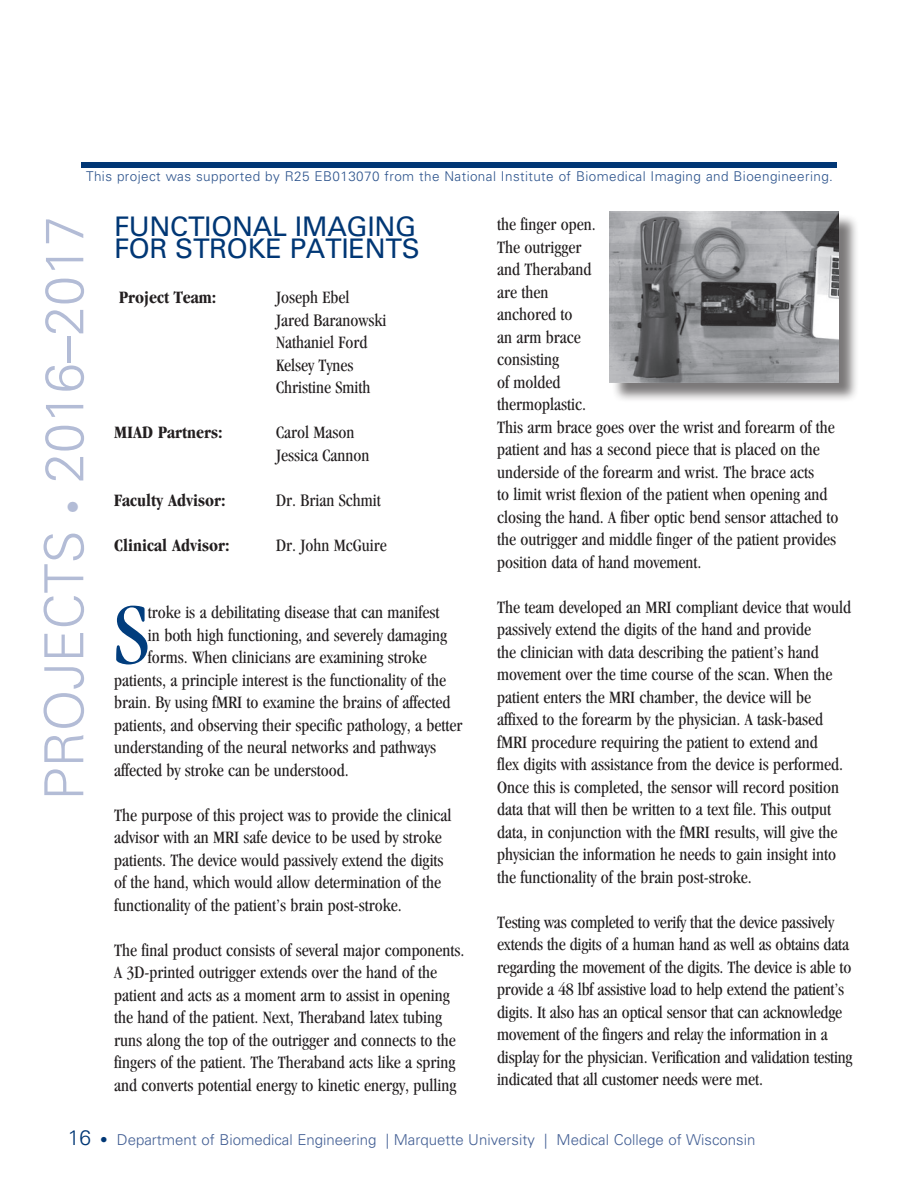
<style>
.page{position:relative;width:918px;height:1188px;background:#fff}
.page>*{position:absolute;margin:0;border:0;box-sizing:border-box;transform-origin:0 0}
.body_copy{font:condensed 89.4px "Garamond";color:#013d7d}
.t1{font:300 54px "Univers";color:#b3bcd6}
.body_copy-2{font:27px/22.5px "Univers LT Std";letter-spacing:-.01em;color:#013775}
.body_copy-3{font:condensed 18px/22.5px "Garamond";color:#231f20}
.body_copy-4{font:700 condensed 18px "Garamond";color:#231f20}
.t2{font:300 15px "Univers LT Std";color:#435f94}
.t3{font:300 13.5px "Univers";letter-spacing:.03em;color:#2c538c}
.s1{font-size:28.5px}
.s2{font-size:21px;color:#013775}
.s3{color:#013775}
</style>
<div class="page">
<div style="left:81px;top:162px;width:756px;height:6px;background:#013775"></div>
<div style="left:612px;top:214px;width:247px;height:189px;background:#231f20;opacity:.6"></div>
<img style="left:610px;top:212px;width:228px;height:170px">
<p class="t3" style="left:86px;top:169px;width:748px">This project was supported by R25 EB013070 from the National Institute of Biomedical Imaging and Bioengineering.</p>
<p class="t1" style="left:32px;top:801px;width:586px;rotate:-90deg">PROJECTS <span class="s1">•</span> 2016–2017</p>
<p class="body_copy-2" style="left:114px;top:215px;width:307px">FUNCTIONAL IMAGING<br>FOR STROKE PATIENTS</p>
<p class="body_copy-4" style="left:119px;top:287px;width:99px">Project Team:</p>
<p class="body_copy-3" style="left:276px;top:286px;width:112px">Joseph Ebel<br>Jared Baranowski</p>
<p class="body_copy-3" style="left:276px;top:331px;width:93px">Nathaniel Ford<br>Kelsey Tynes</p>
<p class="body_copy-3" style="left:276px;top:376px;width:96px">Christine Smith</p>
<p class="body_copy-4" style="left:114px;top:422px;width:110px">MIAD Partners:</p>
<p class="body_copy-3" style="left:276px;top:421px;width:80px">Carol Mason</p>
<p class="body_copy-3" style="left:276px;top:443px;width:95px">Jessica Cannon</p>
<p class="body_copy-4" style="left:114px;top:490px;width:113px">Faculty Advisor:</p>
<p class="body_copy-3" style="left:276px;top:488px;width:106px">Dr. Brian Schmit</p>
<p class="body_copy-4" style="left:114px;top:535px;width:117px">Clinical Advisor:</p>
<p class="body_copy-3" style="left:276px;top:533px;width:112px">Dr. John McGuire</p>
<p class="body_copy" style="left:114px;top:585px;width:36px">S</p>
<p class="body_copy-3" style="left:148px;top:601px;width:293px">troke is a debilitating disease that can manifest</p>
<p class="body_copy-3" style="left:148px;top:623px;width:301px">in both high functioning, and severely damaging</p>
<p class="body_copy-3" style="left:148px;top:646px;width:280px">forms. When clinicians are examining stroke</p>
<p class="body_copy-3" style="left:114px;top:668px;width:333px">patients, a principle interest is the functionality of the</p>
<p class="body_copy-3" style="left:114px;top:691px;width:338px">brain. By using fMRI to examine the brains of affected</p>
<p class="body_copy-3" style="left:114px;top:713px;width:350px">patients, and observing their specific pathology, a better</p>
<p class="body_copy-3" style="left:114px;top:736px;width:324px">understanding of the neural networks and pathways</p>
<p class="body_copy-3" style="left:114px;top:758px;width:236px">affected by stroke can be understood.</p>
<p class="body_copy-3" style="left:114px;top:803px;width:339px">The purpose of this project was to provide the clinical advisor with an MRI safe device to be used by stroke patients. The device would passively extend the digits of the hand, which would allow determination of the functionality of the patient’s brain post-stroke.</p>
<p class="body_copy-3" style="left:114px;top:938px;width:352px">The final product consists of several major components.<br>A 3D-printed outrigger extends over the hand of the patient and acts as a moment arm to assist in opening the hand of the patient. Next, Theraband latex tubing runs along the top of the outrigger and connects to the fingers of the patient. The Theraband acts like a spring and converts potential energy to kinetic energy, pulling</p>
<p class="body_copy-3" style="left:497px;top:213px;width:343px">the finger open.<br>The outrigger<br>and Theraband<br>are then<br>anchored to<br>an arm brace<br>consisting<br>of molded<br>thermoplastic.<br>This arm brace goes over the wrist and forearm of the patient and has a second piece that is placed on the underside of the forearm and wrist. The brace acts<br>to limit wrist flexion of the patient when opening and closing the hand. A fiber optic bend sensor attached to the outrigger and middle finger of the patient provides position data of hand movement.</p>
<p class="body_copy-3" style="left:497px;top:595px;width:356px">The team developed an MRI compliant device that would passively extend the digits of the hand and provide<br>the clinician with data describing the patient’s hand movement over the time course of the scan. When the patient enters the MRI chamber, the device will be affixed to the forearm by the physician. A task-based fMRI procedure requiring the patient to extend and<br>flex digits with assistance from the device is performed.<br>Once this is completed, the sensor will record position data that will then be written to a text file. This output data, in conjunction with the fMRI results, will give the physician the information he needs to gain insight into the functionality of the brain post-stroke.</p>
<p class="body_copy-3" style="left:497px;top:910px;width:357px">Testing was completed to verify that the device passively extends the digits of a human hand as well as obtains data regarding the movement of the digits. The device is able to provide a 48 lbf assistive load to help extend the patient’s digits. It also has an optical sensor that can acknowledge movement of the fingers and relay the information in a display for the physician. Verification and validation testing indicated that all customer needs were met.</p>
<p class="t2" style="left:68px;top:1131px;width:689px"><span class="s2">16</span> <span class="s3">•</span> Department of Biomedical Engineering | Marquette University | Medical College of Wisconsin</p>
</div>
